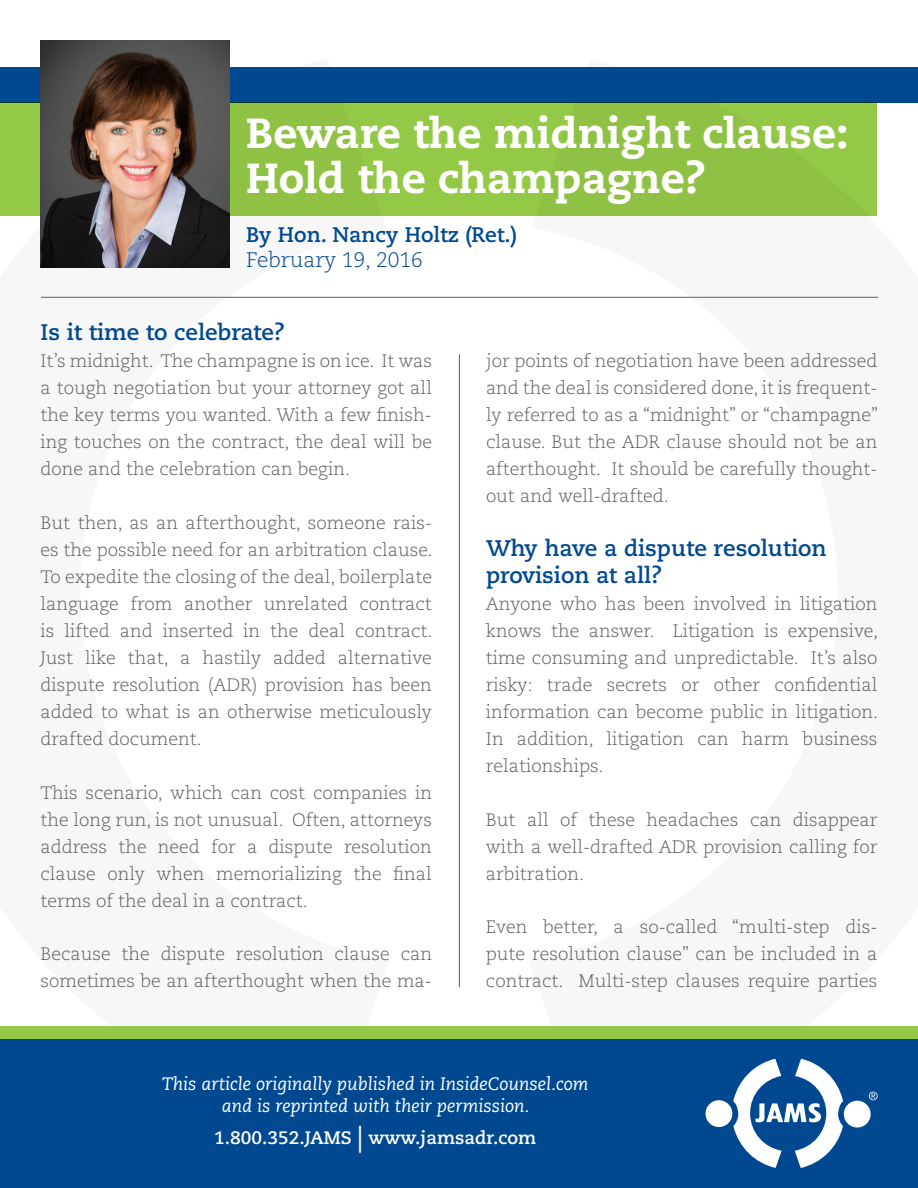
<style>
.page{position:relative;width:918px;height:1188px;background:#fff}
.page>*{position:absolute;margin:0;border:0;box-sizing:border-box;transform-origin:0 0}
.t1{font:800 42px/45px "Caecilia";color:#fff}
.t2{font:700 22.5px/27px "Caecilia";color:#004990}
.t3{font:700 21px "Caecilia";color:#004990}
.t4{font:300 21px "Caecilia";color:#004990}
.t5{font:300 18px/27px "Caecilia";color:#5f6062;text-align:justify}
.t6{font:italic 18px/21.6px "Caecilia LT Std";color:#fff;text-align:center}
.t7{font:700 18px "Caecilia LT Std";color:#fff}
.s1{font-weight:400;font-size:27px}
</style>
<div class="page">
<hr style="left:459px;top:354px;width:1px;height:633px;background:#5f6062">
<div style="left:0;top:1026px;width:918px;height:27px;background:#94c947"></div>
<div style="left:0;top:1040px;width:918px;height:148px;background:#004990"></div>
<div style="left:0;top:68px;width:918px;height:35px;background:#004990"></div>
<div style="left:0;top:103px;width:878px;height:113px;background:#8fc244"></div>
<img style="left:40px;top:40px;width:189px;height:227px">
<svg style="left:869px;top:1092px;width:9px;height:8px"></svg>
<div style="left:706px;top:1100px;width:26px;height:27px;background:#fff;border-radius:50%"></div>
<svg style="left:733px;top:1059px;width:110px;height:109px"></svg>
<div style="left:844px;top:1101px;width:27px;height:27px;background:#fff;border-radius:50%"></div>
<hr style="left:41px;top:297px;width:837px;height:1px;background:#5f6062">
<h1 class="t1" style="left:246px;top:111px;width:604px">Beware the midnight clause:<br>Hold the champagne?</h1>
<p class="t3" style="left:246px;top:222px;width:273px">By Hon. Nancy Holtz (Ret.)</p>
<p class="t4" style="left:246px;top:248px;width:178px">February 19, 2016</p>
<p class="t2" style="left:40px;top:319px;width:246px">Is it time to celebrate?</p>
<p class="t5" style="left:40px;top:348px;width:393px">It’s midnight. The champagne is on ice. It was a tough negotiation but your attorney got all the key terms you wanted. With a few finish&shy;ing touches on the contract, the deal will be done and the celebration can begin.</p>
<p class="t5" style="left:40px;top:510px;width:394px">But then, as an afterthought, someone rais&shy;es the possible need for an arbitration clause.<br>To expedite the closing of the deal, boilerplate language from another unrelated contract is lifted and inserted in the deal contract.<br>Just like that, a hastily added alternative dispute resolution (ADR) provision has been added to what is an otherwise meticulously drafted document.</p>
<p class="t5" style="left:40px;top:780px;width:393px">This scenario, which can cost companies in the long run, is not unusual. Often, attorneys address the need for a dispute resolution clause only when memorializing the final terms of the deal in a contract.</p>
<p class="t5" style="left:40px;top:941px;width:393px">Because the dispute resolution clause can sometimes be an afterthought when the ma-</p>
<p class="t5" style="left:486px;top:348px;width:394px">jor points of negotiation have been addressed and the deal is considered done, it is frequent&shy;ly referred to as a “midnight” or “champagne” clause. But the ADR clause should not be an afterthought. It should be carefully thought&shy;out and well-drafted.</p>
<p class="t2" style="left:486px;top:535px;width:342px">Why have a dispute resolution provision at all?</p>
<p class="t5" style="left:486px;top:591px;width:394px">Anyone who has been involved in litigation knows the answer. Litigation is expensive, time consuming and unpredictable. It’s also risky: trade secrets or other confidential information can become public in litigation.<br>In addition, litigation can harm business relationships.</p>
<p class="t5" style="left:486px;top:807px;width:393px">But all of these headaches can disappear with a well-drafted ADR provision calling for arbitration.</p>
<p class="t5" style="left:486px;top:914px;width:393px">Even better, a so-called “multi-step dis&shy;pute resolution clause” can be included in a contract. Multi-step clauses require parties</p>
<p class="t6" style="left:162px;top:1074px;width:428px">This article originally published in InsideCounsel.com and is reprinted with their permission.</p>
<p class="t7" style="left:214px;top:1127px;width:324px">1.800.352.JAMS <span class="s1">|</span> www.jamsadr.com</p>
</div>
